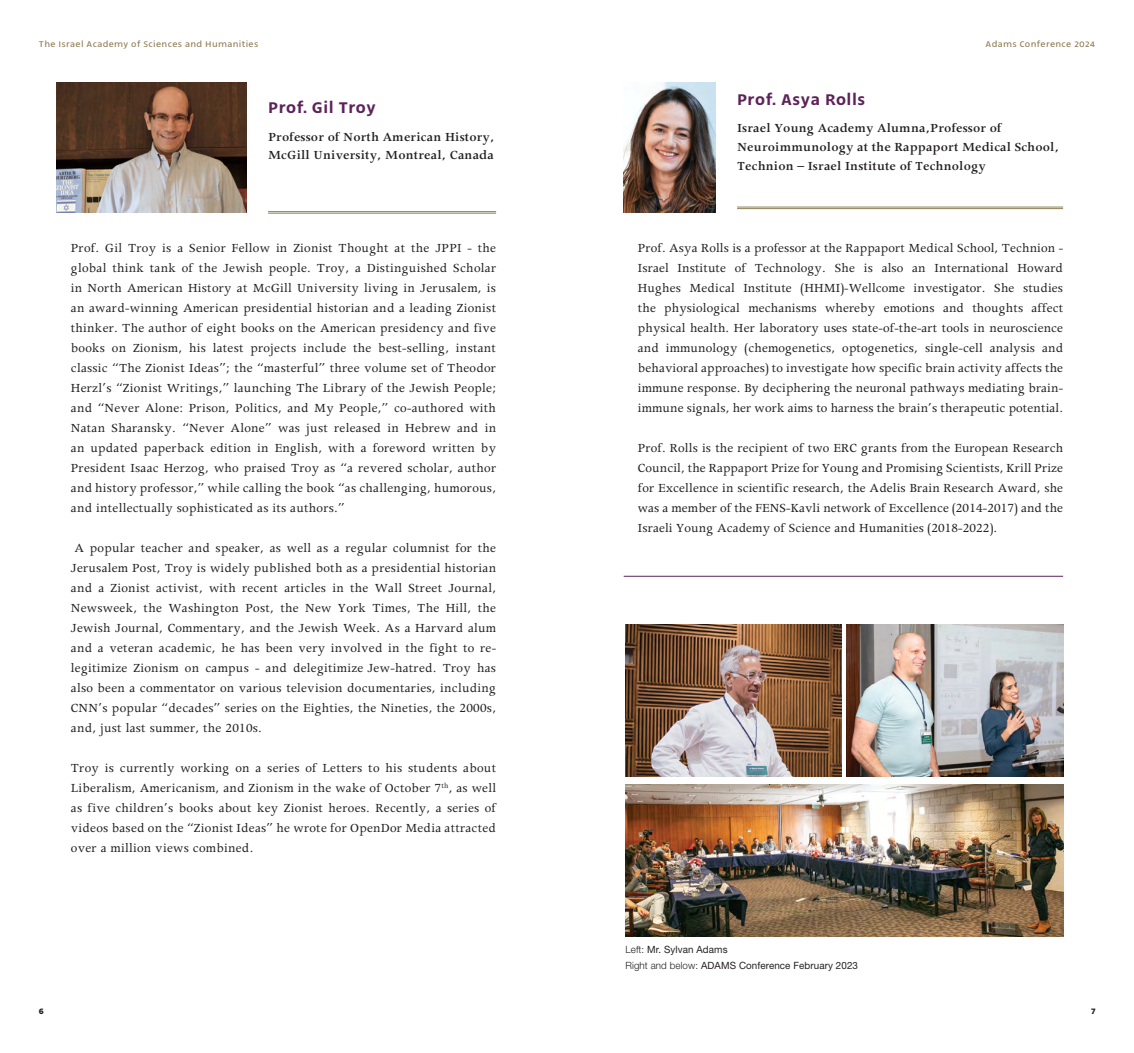
<style>
.page{position:relative;width:1134px;height:1053px;background:#fff}
.page>*{position:absolute;margin:0;border:0;box-sizing:border-box;transform-origin:0 0}
.שם_המוסד{font:600 18.75px "Narkiss Block";letter-spacing:.03em;color:#5c2359}
.טקסט_סריפי{font:14px/20px "Apollo";letter-spacing:.02em;color:#231f20;text-align:justify}
.שם_המוסד-2{font:600 14px/18.8px "Apollo";letter-spacing:.01em;color:#231f20;scale:.96 1}
.שם_המוסד-3{font:10px "Helvetica Neue";letter-spacing:.01em;color:#231f20}
.t1{font:10px "Narkiss Block";letter-spacing:.03em;color:#8f8058}
.t2{font:700 10px "Narkiss Block";color:#231f20}
.s1{font-weight:300}
</style>
<div class="page">
<img style="left:57px;top:82px;width:190px;height:130px">
<img style="left:624px;top:82px;width:92px;height:130px">
<hr style="left:737px;top:207px;width:326px;height:1px;background:#8f8058">
<hr style="left:737px;top:208px;width:326px;height:1px;background:#8f8058">
<hr style="left:268px;top:211px;width:228px;height:1px;background:#8f8058">
<hr style="left:268px;top:213px;width:228px;height:1px;background:#8f8058">
<hr style="left:624px;top:576px;width:439px;height:1px;background:#5c2359">
<img style="left:625px;top:784px;width:438px;height:152px">
<img style="left:847px;top:624px;width:216px;height:152px">
<img style="left:625px;top:624px;width:217px;height:152px">
<p class="t1" style="left:39px;top:39px;width:221px">The Israel Academy of Sciences and Humanities</p>
<p class="t1" style="left:985px;top:39px;width:111px">Adams Conference 2024</p>
<p class="שם_המוסד" style="left:268px;top:98px;width:109px">Prof. Gil Troy</p>
<p class="שם_המוסד-2" style="left:268px;top:127px;width:237px">Professor of North American History,<br>McGill University, Montreal, Canada</p>
<p class="טקסט_סריפי" style="left:71px;top:238px;width:427px">Prof. Gil Troy is a Senior Fellow in Zionist Thought at the JPPI - the global think tank of the Jewish people. Troy, a Distinguished Scholar in North American History at McGill University living in Jerusalem, is an award-winning American presidential historian and a leading Zionist thinker. The author of eight books on the American presidency and five books on Zionism, his latest projects include the best-selling, instant classic “The Zionist Ideas”; the “masterful” three volume set of Theodor Herzl’s “Zionist Writings,” launching The Library of the Jewish People; and “Never Alone: Prison, Politics, and My People,” co-authored with Natan Sharansky. “Never Alone” was just released in Hebrew and in an updated paperback edition in English, with a foreword written by President Isaac Herzog, who praised Troy as “a revered scholar, author and history professor,” while calling the book “as challenging, humorous, and intellectually sophisticated as its authors.”</p>
<p class="טקסט_סריפי" style="left:71px;top:538px;width:427px">A popular teacher and speaker, as well as a regular columnist for the Jerusalem Post, Troy is widely published both as a presidential historian and a Zionist activist, with recent articles in the Wall Street Journal, Newsweek, the Washington Post, the New York Times, The Hill, the Jewish Journal, Commentary, and the Jewish Week. As a Harvard alum and a veteran academic, he has been very involved in the fight to re&shy;legitimize Zionism on campus - and delegitimize Jew-hatred. Troy has also been a commentator on various television documentaries, including CNN’s popular “decades” series on the Eighties, the Nineties, the 2000s, and, just last summer, the 2010s.</p>
<p class="טקסט_סריפי" style="left:71px;top:758px;width:427px">Troy is currently working on a series of Letters to his students about Liberalism, Americanism, and Zionism in the wake of October 7<sup>th</sup>, as well as five children’s books about key Zionist heroes. Recently, a series of videos based on the “Zionist Ideas” he wrote for OpenDor Media attracted over a million views combined.</p>
<p class="שם_המוסד" style="left:737px;top:90px;width:130px">Prof. Asya Rolls</p>
<p class="שם_המוסד-2" style="left:737px;top:119px;width:337px">Israel Young Academy Alumna,Professor of<br>Neuroimmunology at the Rappaport Medical School,<br>Technion – Israel Institute of Technology</p>
<p class="טקסט_סריפי" style="left:638px;top:238px;width:427px">Prof. Asya Rolls is a professor at the Rappaport Medical School, Technion - Israel Institute of Technology. She is also an International Howard Hughes Medical Institute (HHMI)-Wellcome investigator. She studies the physiological mechanisms whereby emotions and thoughts affect physical health. Her laboratory uses state-of-the-art tools in neuroscience and immunology (chemogenetics, optogenetics, single-cell analysis and behavioral approaches) to investigate how specific brain activity affects the immune response. By deciphering the neuronal pathways mediating brain&shy;immune signals, her work aims to harness the brain’s therapeutic potential.</p>
<p class="טקסט_סריפי" style="left:638px;top:438px;width:427px">Prof. Rolls is the recipient of two ERC grants from the European Research Council, the Rappaport Prize for Young and Promising Scientists, Krill Prize for Excellence in scientific research, the Adelis Brain Research Award, she was a member of the FENS-Kavli network of Excellence (2014-2017) and the Israeli Young Academy of Science and Humanities (2018-2022).</p>
<p class="שם_המוסד-3" style="left:625px;top:943px;width:104px"><span class="s1">Left:</span> Mr. Sylvan Adams</p>
<p class="שם_המוסד-3" style="left:625px;top:959px;width:234px"><span class="s1">Right and below:</span> ADAMS Conference February 2023</p>
<p class="t2" style="left:39px;top:1006px;width:7px">6</p>
<p class="t2" style="left:1091px;top:1006px;width:6px">7</p>
</div>
